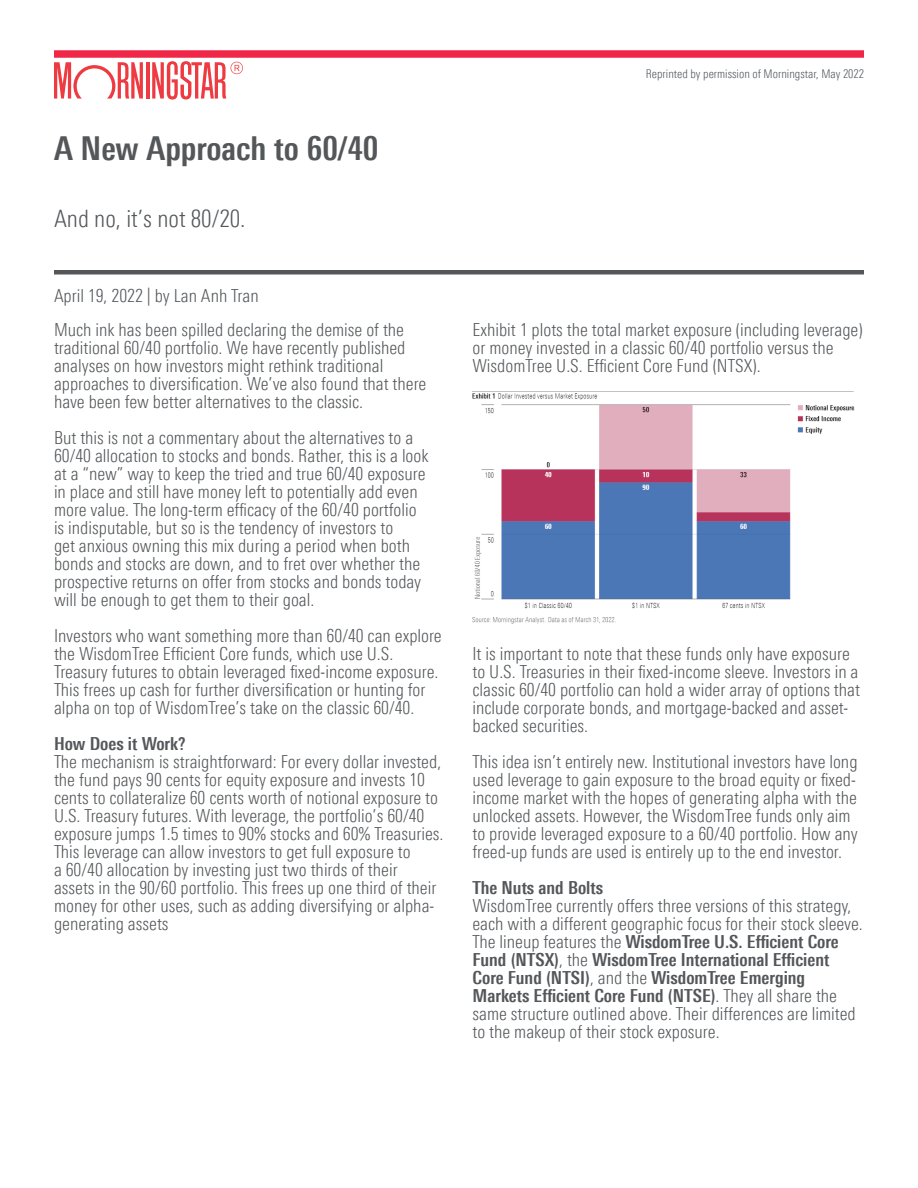
<style>
.page{position:relative;width:918px;height:1188px;background:#fff}
.page>*{position:absolute;margin:0;border:0;box-sizing:border-box;transform-origin:0 0}
.t1{font:700 condensed 33px "Univers Nextfor MORN";color:#54575a}
.t2{font:300 condensed 24px "Univers Nextfor MORN";color:#54575a}
.t3{font:300 condensed 18px/18px "Univers Nextfor MORN";color:#54575a}
.t4{font:700 condensed 18px "Univers Nextfor MORN";color:#54575a}
.t5{font:300 condensed 12px "Univers Nextfor MORN";color:#52585e}
.s1{font-weight:700}
</style>
<div class="page">
<hr style="left:146px;top:62px;width:3px;height:37px;background:#ee3a41">
<svg style="left:54px;top:62px;width:89px;height:37px"></svg>
<svg style="left:152px;top:61px;width:91px;height:39px"></svg>
<div style="left:54px;top:50px;width:810px;height:8px;background:#f12748"></div>
<hr style="left:54px;top:270px;width:810px;height:4px;background:#54575a">
<img style="left:472px;top:391px;width:383px;height:233px">
<p class="t1" style="left:54px;top:128px;width:326px">A New Approach to 60/40</p>
<p class="t2" style="left:54px;top:205px;width:193px">And no, it’s not 80/20.</p>
<p class="t3" style="left:54px;top:287px;width:206px">April 19, 2022 | by Lan Anh Tran</p>
<p class="t3" style="left:54px;top:321px;width:374px">Much ink has been spilled declaring the demise of the traditional 60/40 portfolio. We have recently published analyses on how investors might rethink traditional approaches to diversification. We’ve also found that there have been few better alternatives to the classic.</p>
<p class="t3" style="left:54px;top:429px;width:376px">But this is not a commentary about the alternatives to a 60/40 allocation to stocks and bonds. Rather, this is a look at a “new” way to keep the tried and true 60/40 exposure in place and still have money left to potentially add even more value. The long-term efficacy of the 60/40 portfolio is indisputable, but so is the tendency of investors to<br>get anxious owning this mix during a period when both bonds and stocks are down, and to fret over whether the prospective returns on offer from stocks and bonds today will be enough to get them to their goal.</p>
<p class="t3" style="left:54px;top:627px;width:389px">Investors who want something more than 60/40 can explore the WisdomTree Efficient Core funds, which use U.S.<br>Treasury futures to obtain leveraged fixed-income exposure.<br>This frees up cash for further diversification or hunting for alpha on top of WisdomTree’s take on the classic 60/40.</p>
<p class="t4" style="left:54px;top:733px;width:133px">How Does it Work?</p>
<p class="t3" style="left:54px;top:753px;width:391px">The mechanism is straightforward: For every dollar invested, the fund pays 90 cents for equity exposure and invests 10 cents to collateralize 60 cents worth of notional exposure to U.S. Treasury futures. With leverage, the portfolio’s 60/40 exposure jumps 1.5 times to 90% stocks and 60% Treasuries.<br>This leverage can allow investors to get full exposure to<br>a 60/40 allocation by investing just two thirds of their<br>assets in the 90/60 portfolio. This frees up one third of their money for other uses, such as adding diversifying or alpha&shy;generating assets</p>
<p class="t5" style="left:646px;top:67px;width:220px">Reprinted by permission of Morningstar, May 2022</p>
<p class="t3" style="left:472px;top:321px;width:392px">Exhibit 1 plots the total market exposure (including leverage)</p>
<p class="t3" style="left:472px;top:339px;width:363px">or money invested in a classic 60/40 portfolio versus the</p>
<p class="t3" style="left:472px;top:357px;width:290px">WisdomTree U.S. Efficient Core Fund (NTSX).</p>
<p class="t3" style="left:472px;top:645px;width:389px">It is important to note that these funds only have exposure to U.S. Treasuries in their fixed-income sleeve. Investors in a classic 60/40 portfolio can hold a wider array of options that include corporate bonds, and mortgage-backed and asset&shy;backed securities.</p>
<p class="t3" style="left:472px;top:753px;width:387px">This idea isn’t entirely new. Institutional investors have long used leverage to gain exposure to the broad equity or fixed&shy;income market with the hopes of generating alpha with the unlocked assets. However, the WisdomTree funds only aim to provide leveraged exposure to a 60/40 portfolio. How any freed-up funds are used is entirely up to the end investor.</p>
<p class="t4" style="left:472px;top:877px;width:132px">The Nuts and Bolts</p>
<p class="t3" style="left:472px;top:897px;width:392px">WisdomTree currently offers three versions of this strategy, each with a different geographic focus for their stock sleeve.<br>The lineup features the <span class="s1">WisdomTree U.S. Efficient Core Fund (NTSX)</span>, the <span class="s1">WisdomTree International Efficient Core Fund (NTSI)</span>, and the <span class="s1">WisdomTree Emerging Markets Efficient Core Fund (NTSE)</span>. They all share the same structure outlined above. Their differences are limited to the makeup of their stock exposure.</p>
</div>
